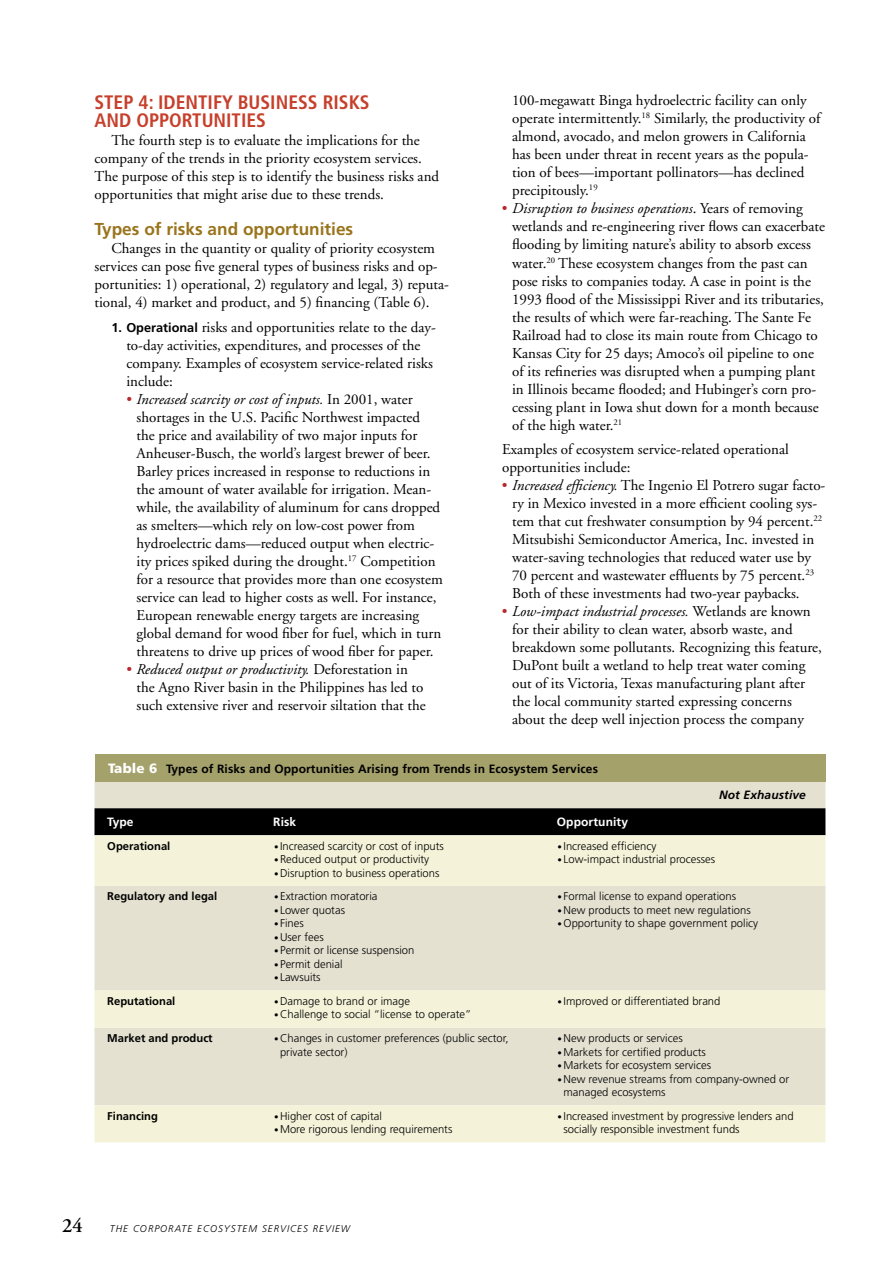
<style>
.page{position:relative;width:893px;height:1263px;background:#fff}
.page>*{position:absolute;margin:0;border:0;box-sizing:border-box;transform-origin:0 0}
.t1{font:600 20.25px "Adobe Garamond";color:#000}
.t2{font:700 condensed 19.5px/18px "Frutiger LT Std";color:#c6402c}
.t3{font:700 17.25px "Frutiger";color:#9a741c}
.t4{font:15px/18px "Adobe Garamond";color:#000}
.t5{font:700 12px "Frutiger";letter-spacing:.01em;color:#000}
.t6{font:700 12px "Frutiger";color:#fff}
.t7{font:italic 700 12px "Frutiger";letter-spacing:.01em;color:#000}
.t8{font:300 11.25px/13.5px "Frutiger";color:#000}
.t9{font:700 11.25px "Frutiger";color:#000}
.t10{font:italic 300 9.75px "Frutiger";letter-spacing:.1em;color:#000}
.s1{font-family:"Frutiger";font-weight:700;font-size:12.75px}
.s2{color:#b8292f}
.s3{font-style:italic}
.s4{font-weight:900;font-size:13.5px;color:#fff}
.s5{font-size:9px}
</style>
<div class="page">
<div style="left:94px;top:781px;width:731px;height:27px;background:#e4e1d1"></div>
<div style="left:94px;top:808px;width:731px;height:27px;background:#000"></div>
<svg style="left:94px;top:835px;width:731px;height:307px;background:#eae8d4"></svg>
<div style="left:94px;top:754px;width:731px;height:27px;background:#a4a16b"></div>
<h2 class="t2" style="left:94px;top:93px;width:277px">STEP 4: IDENTIFY BUSINESS RISKS<br>AND OPPORTUNITIES</h2>
<p class="t4" style="left:95px;top:132px;width:346px;text-indent:17px">The fourth step is to evaluate the implications for the company of the trends in the priority ecosystem services.<br>The purpose of this step is to identify the business risks and opportunities that might arise due to these trends.</p>
<p class="t3" style="left:94px;top:219px;width:260px">Types of risks and opportunities</p>
<p class="t4" style="left:95px;top:240px;width:356px;text-indent:17px">Changes in the quantity or quality of priority ecosystem services can pose five general types of business risks and op&shy;portunities: 1) operational, 2) regulatory and legal, 3) reputa&shy;tional, 4) market and product, and 5) financing (Table 6).</p>
<p class="t4" style="left:126px;top:319px;width:311px;text-indent:-15px"><span class="s1">1. Operational</span> risks and opportunities relate to the day&shy;to-day activities, expenditures, and processes of the company. Examples of ecosystem service-related risks include:</p>
<p class="t4" style="left:136px;top:391px;width:308px;text-indent:-10px"><span class="s2">•</span> <span class="s3">Increased scarcity or cost of inputs.</span> In 2001, water shortages in the U.S. Pacific Northwest impacted<br>the price and availability of two major inputs for Anheuser-Busch, the world’s largest brewer of beer.<br>Barley prices increased in response to reductions in the amount of water available for irrigation. Mean&shy;while, the availability of aluminum for cans dropped as smelters—which rely on low-cost power from hydroelectric dams—reduced output when electric&shy;ity prices spiked during the drought.<sup>17</sup> Competition for a resource that provides more than one ecosystem service can lead to higher costs as well. For instance, European renewable energy targets are increasing global demand for wood fiber for fuel, which in turn threatens to drive up prices of wood fiber for paper.</p>
<p class="t4" style="left:136px;top:661px;width:291px;text-indent:-10px"><span class="s2">•</span> <span class="s3">Reduced output or productivity.</span> Deforestation in the Agno River basin in the Philippines has led to such extensive river and reservoir siltation that the</p>
<p class="t4" style="left:512px;top:92px;width:310px">100-megawatt Binga hydroelectric facility can only operate intermittently.<sup>18</sup> Similarly, the productivity of almond, avocado, and melon growers in California has been under threat in recent years as the popula&shy;tion of bees—important pollinators—has declined precipitously.<sup>19</sup></p>
<p class="t4" style="left:512px;top:200px;width:314px;text-indent:-10px"><span class="s2">•</span> <span class="s3">Disruption to business operations</span>. Years of removing wetlands and re-engineering river flows can exacerbate flooding by limiting nature’s ability to absorb excess water.<sup>20</sup> These ecosystem changes from the past can pose risks to companies today. A case in point is the 1993 flood of the Mississippi River and its tributaries, the results of which were far-reaching. The Sante Fe Railroad had to close its main route from Chicago to Kansas City for 25 days; Amoco’s oil pipeline to one of its refineries was disrupted when a pumping plant in Illinois became flooded; and Hubinger’s corn pro&shy;cessing plant in Iowa shut down for a month because of the high water.<sup>21</sup></p>
<p class="t4" style="left:502px;top:441px;width:288px">Examples of ecosystem service-related operational opportunities include:</p>
<p class="t4" style="left:512px;top:477px;width:315px;text-indent:-10px"><span class="s2">•</span> <span class="s3">Increased efficiency.</span> The Ingenio El Potrero sugar facto&shy;ry in Mexico invested in a more efficient cooling sys&shy;tem that cut freshwater consumption by 94 percent.<sup>22<br></sup>Mitsubishi Semiconductor America, Inc. invested in water-saving technologies that reduced water use by 70 percent and wastewater effluents by 75 percent.<sup>23<br></sup>Both of these investments had two-year paybacks.</p>
<p class="t4" style="left:512px;top:603px;width:311px;text-indent:-10px"><span class="s2">•</span> <span class="s3">Low-impact industrial processes.</span> Wetlands are known for their ability to clean water, absorb waste, and breakdown some pollutants. Recognizing this feature, DuPont built a wetland to help treat water coming out of its Victoria, Texas manufacturing plant after the local community started expressing concerns about the deep well injection process the company</p>
<p class="t5" style="left:108px;top:762px;width:492px"><span class="s4">Table 6</span> Types of Risks and Opportunities Arising from Trends in Ecosystem Services</p>
<p class="t7" style="left:719px;top:788px;width:88px">Not Exhaustive</p>
<p class="t6" style="left:107px;top:815px;width:28px">Type</p>
<p class="t6" style="left:273px;top:815px;width:25px">Risk</p>
<p class="t6" style="left:557px;top:815px;width:73px">Opportunity</p>
<p class="t9" style="left:107px;top:839px;width:65px">Operational</p>
<p class="t8" style="left:274px;top:839px;width:171px"><span class="s5">•</span> Increased scarcity or cost of inputs</p>
<p class="t8" style="left:274px;top:852px;width:157px"><span class="s5">•</span> Reduced output or productivity</p>
<p class="t8" style="left:274px;top:866px;width:167px"><span class="s5">•</span> Disruption to business operations</p>
<p class="t8" style="left:558px;top:839px;width:100px"><span class="s5">•</span> Increased efficiency</p>
<p class="t8" style="left:558px;top:852px;width:159px"><span class="s5">•</span> Low-impact industrial processes</p>
<p class="t9" style="left:107px;top:890px;width:112px">Regulatory and legal</p>
<p class="t8" style="left:274px;top:890px;width:105px"><span class="s5">•</span> Extraction moratoria</p>
<p class="t8" style="left:274px;top:903px;width:73px"><span class="s5">•</span> Lower quotas</p>
<p class="t8" style="left:274px;top:917px;width:31px"><span class="s5">•</span> Fines</p>
<p class="t8" style="left:274px;top:930px;width:51px"><span class="s5">•</span> U ser fees</p>
<p class="t8" style="left:274px;top:944px;width:142px"><span class="s5">•</span> Permit or license suspension</p>
<p class="t8" style="left:274px;top:957px;width:70px"><span class="s5">•</span> Permit denial</p>
<p class="t8" style="left:274px;top:971px;width:48px"><span class="s5">•</span> Lawsuits</p>
<p class="t9" style="left:107px;top:994px;width:70px">Reputational</p>
<p class="t8" style="left:274px;top:994px;width:138px"><span class="s5">•</span> Damage to brand or image</p>
<p class="t8" style="left:274px;top:1008px;width:199px"><span class="s5">•</span> Challenge to social “license to operate”</p>
<p class="t8" style="left:558px;top:890px;width:180px"><span class="s5">•</span> Formal license to expand operations</p>
<p class="t8" style="left:558px;top:903px;width:195px"><span class="s5">•</span> New products to meet new regulations</p>
<p class="t8" style="left:558px;top:917px;width:202px"><span class="s5">•</span> Opportunity to shape government policy</p>
<p class="t8" style="left:558px;top:994px;width:164px"><span class="s5">•</span> Improved or differentiated brand</p>
<p class="t9" style="left:107px;top:1031px;width:107px">Market and product</p>
<p class="t8" style="left:280px;top:1031px;width:230px;text-indent:-6px"><span class="s5">•</span> Changes in customer preferences (public sector, private sector)</p>
<p class="t8" style="left:558px;top:1031px;width:127px"><span class="s5">•</span> New products or services</p>
<p class="t8" style="left:558px;top:1045px;width:150px"><span class="s5">•</span> M arkets for certified products</p>
<p class="t8" style="left:558px;top:1058px;width:155px"><span class="s5">•</span> M arkets for ecosystem services</p>
<p class="t8" style="left:564px;top:1072px;width:227px;text-indent:-6px"><span class="s5">•</span> New revenue streams from company-owned or managed ecosystems</p>
<p class="t9" style="left:107px;top:1109px;width:52px">Financing</p>
<p class="t8" style="left:274px;top:1109px;width:109px"><span class="s5">•</span> Higher cost of capital</p>
<p class="t8" style="left:274px;top:1122px;width:180px"><span class="s5">•</span> More rigorous lending requirements</p>
<h1 class="t1" style="left:62px;top:1214px;width:22px">24</h1>
<p class="t10" style="left:110px;top:1223px;width:242px">THE CORPORATE ECOSYSTEM SERVICES REVIEW</p>
<p class="t8" style="left:564px;top:1109px;width:232px;text-indent:-6px"><span class="s5">•</span> Increased investment by progressive lenders and socially responsible investment funds</p>
</div>
